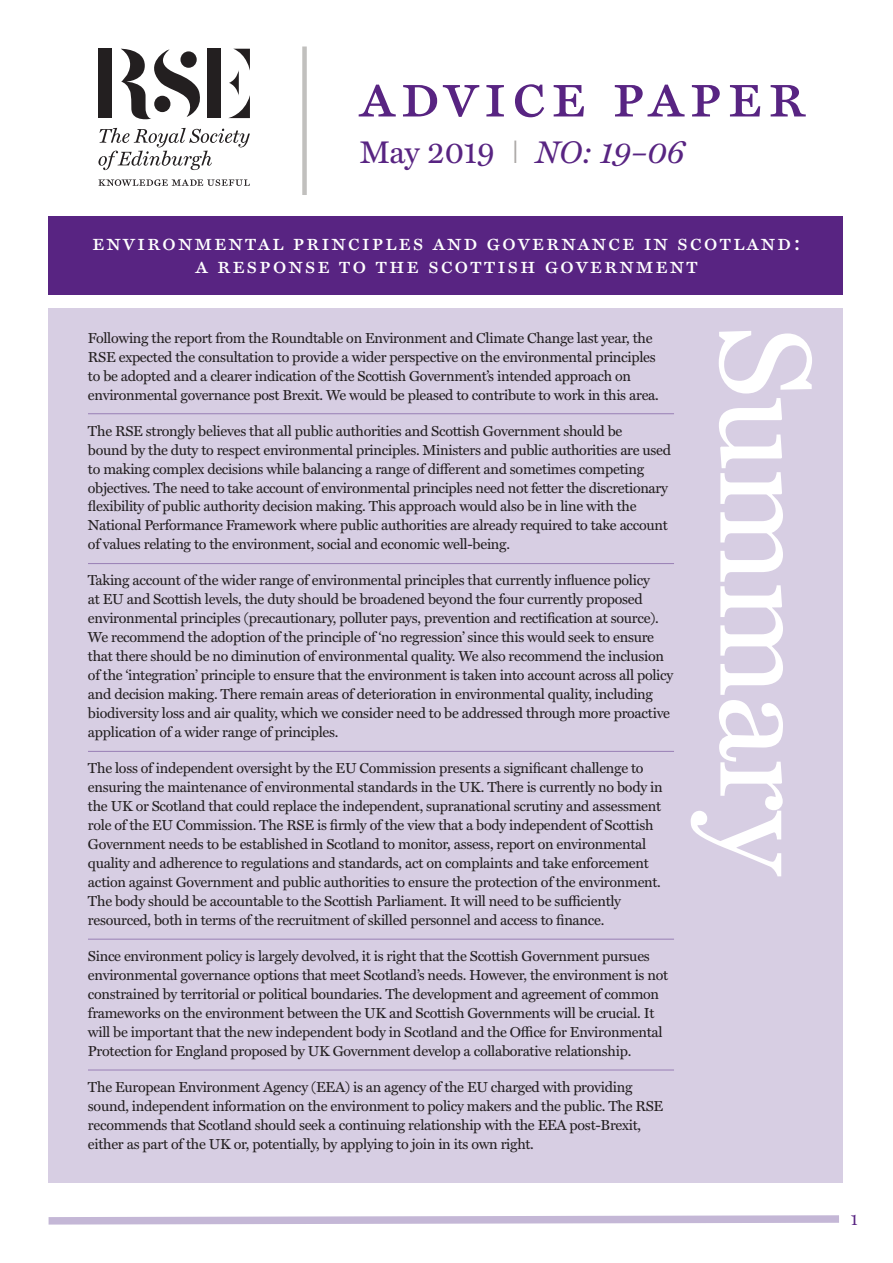
<style>
.page{position:relative;width:893px;height:1263px;background:#fff}
.page>*{position:absolute;margin:0;border:0;box-sizing:border-box;transform-origin:0 0}
.t1{font:131.7px "Miller Text";letter-spacing:-.02em;color:#fff}
.t2{font:64.5px "Miller Text Roman SC";letter-spacing:.08em;color:#582482}
.t3{font:italic 31.5px "Miller Text";color:#582482}
.t4{font:22.8px/22.8px "Miller Text Roman SC";letter-spacing:.08em;color:#fff;text-align:center}
.t5{font:16.5px "Miller Text";color:#582482}
.t6{font:14.55px/18.9px "Miller Text";letter-spacing:-.02em;color:#231f20}
.s1{font-style:normal}
.s2{font-family:"DIN";font-weight:300;font-style:normal;color:#aba8a6}
</style>
<div class="page">
<svg style="left:98px;top:179px;width:152px;height:7px"></svg>
<svg style="left:98px;top:49px;width:152px;height:121px"></svg>
<div style="left:49px;top:216px;width:794px;height:79px;background:#582482"></div>
<div style="left:49px;top:308px;width:794px;height:875px;background:#d7cee3"></div>
<svg style="left:48px;top:1215px;width:791px;height:10px"></svg>
<hr style="left:88px;top:413px;width:586px;height:1px;background:#987fb5">
<hr style="left:88px;top:563px;width:586px;height:1px;background:#987fb5">
<hr style="left:88px;top:751px;width:586px;height:1px;background:#987fb5">
<hr style="left:88px;top:939px;width:586px;height:1px;background:#987fb5">
<hr style="left:88px;top:1070px;width:586px;height:1px;background:#987fb5">
<div style="left:302px;top:47px;width:5px;height:148px;background:#c1c0be"></div>
<h2 class="t2" style="left:360px;top:56px;width:448px">advice paper</h2>
<h3 class="t3" style="left:360px;top:134px;width:327px"><span class="s1">May 2019</span> <span class="s2">I</span> NO: 19–06</h3>
<h3 class="t4" style="left:92px;top:231px;width:710px">environmental principles and governance in scotland: a response to the scottish government</h3>
<p class="t6" style="left:88px;top:328px;width:572px">Following the report from the Roundtable on Environment and Climate Change last year, the RSE expected the consultation to provide a wider perspective on the environmental principles to be adopted and a clearer indication of the Scottish Government’s intended approach on environmental governance post Brexit. We would be pleased to contribute to work in this area.</p>
<p class="t6" style="left:88px;top:421px;width:585px">The RSE strongly believes that all public authorities and Scottish Government should be<br>bound by the duty to respect environmental principles. Ministers and public authorities are used to making complex decisions while balancing a range of different and sometimes competing objectives. The need to take account of environmental principles need not fetter the discretionary flexibility of public authority decision making. This approach would also be in line with the National Performance Framework where public authorities are already required to take account of values relating to the environment, social and economic well-being.</p>
<p class="t6" style="left:88px;top:571px;width:587px">Taking account of the wider range of environmental principles that currently influence policy<br>at EU and Scottish levels, the duty should be broadened beyond the four currently proposed environmental principles (precautionary, polluter pays, prevention and rectification at source).<br>We recommend the adoption of the principle of ‘no regression’ since this would seek to ensure that there should be no diminution of environmental quality. We also recommend the inclusion of the ‘integration’ principle to ensure that the environment is taken into account across all policy and decision making. There remain areas of deterioration in environmental quality, including biodiversity loss and air quality, which we consider need to be addressed through more proactive application of a wider range of principles.</p>
<p class="t6" style="left:88px;top:759px;width:576px">The loss of independent oversight by the EU Commission presents a significant challenge to ensuring the maintenance of environmental standards in the UK. There is currently no body in the UK or Scotland that could replace the independent, supranational scrutiny and assessment role of the EU Commission. The RSE is firmly of the view that a body independent of Scottish Government needs to be established in Scotland to monitor, assess, report on environmental quality and adherence to regulations and standards, act on complaints and take enforcement action against Government and public authorities to ensure the protection of the environment.<br>The body should be accountable to the Scottish Parliament. It will need to be sufficiently resourced, both in terms of the recruitment of skilled personnel and access to finance.</p>
<p class="t6" style="left:88px;top:946px;width:582px">Since environment policy is largely devolved, it is right that the Scottish Government pursues environmental governance options that meet Scotland’s needs. However, the environment is not constrained by territorial or political boundaries. The development and agreement of common frameworks on the environment between the UK and Scottish Governments will be crucial. It will be important that the new independent body in Scotland and the Office for Environmental Protection for England proposed by UK Government develop a collaborative relationship.</p>
<p class="t6" style="left:88px;top:1077px;width:577px">The European Environment Agency (EEA) is an agency of the EU charged with providing sound, independent information on the environment to policy makers and the public. The RSE recommends that Scotland should seek a continuing relationship with the EEA post-Brexit, either as part of the UK or, potentially, by applying to join in its own right.</p>
<h1 class="t1" style="left:843px;top:325px;width:551px;rotate:90deg">Summary</h1>
<p class="t5" style="left:851px;top:1209px;width:9px">1</p>
</div>
